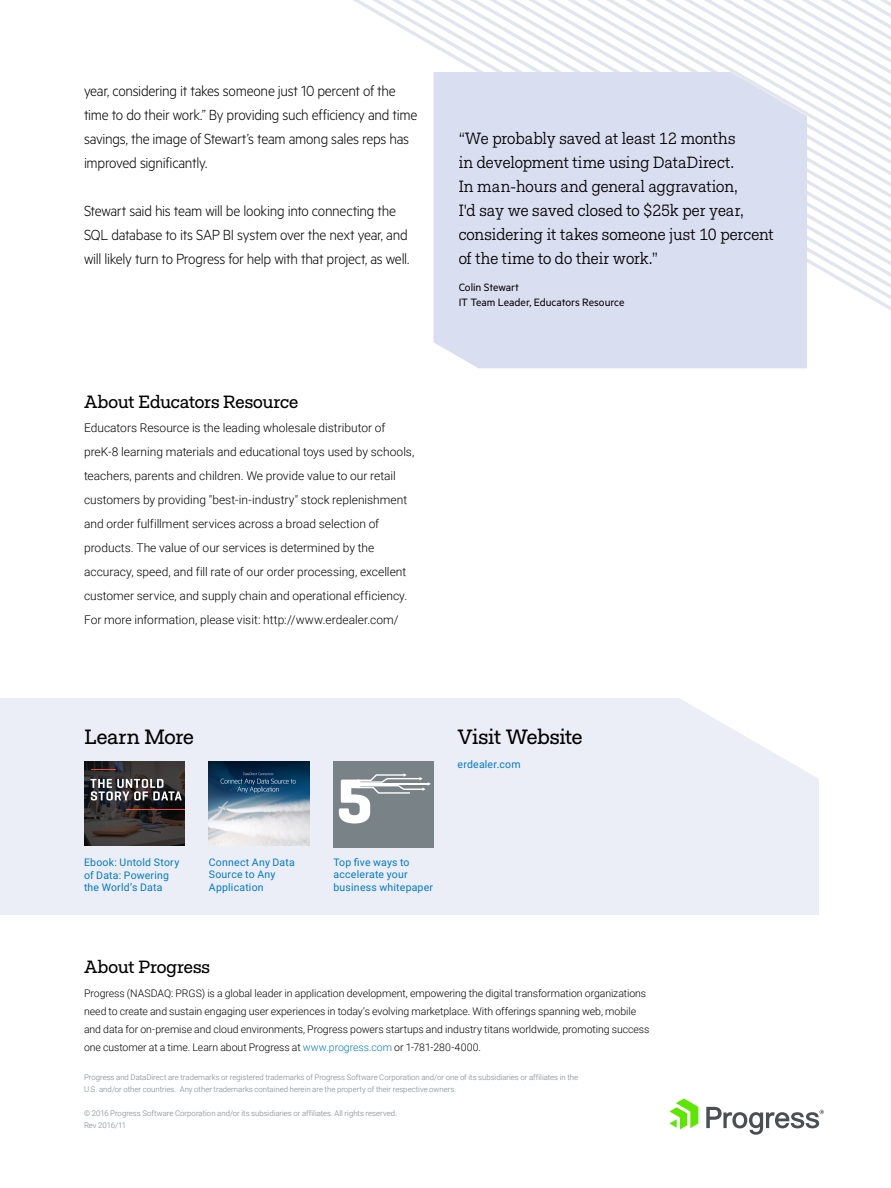
<style>
.page{position:relative;width:891px;height:1188px;background:#fff}
.page>*{position:absolute;margin:0;border:0;box-sizing:border-box;transform-origin:0 0}
.Learn_More_Titles{font:21px "Fakt Slab Pro";letter-spacing:-.015em;color:#000}
.Body{font:18px "Fakt Slab Pro";letter-spacing:-.01em;color:#000}
.Body-2{font:300 16.5px/24px "Metric";letter-spacing:-.02em;color:#000;scale:.95 1}
.t1{font:16.5px/24px "Fakt Slab Pro Blond";letter-spacing:-.005em;color:#000;scale:.95 1}
.Body-3{font:300 12px/24px "Roboto";color:#000}
.t2{font:12px/15px "Metric";letter-spacing:-.005em;color:#000}
.t3{font:300 10.5px/18px "Roboto";letter-spacing:-.005em;color:#000}
.Learn_More_Links{font:10.5px/12.6px "Roboto";letter-spacing:.02em;color:#037ac4}
.t4{font:300 7.8px/12px "Roboto";color:#788287}
.s1{color:#037ac4}
</style>
<div class="page">
<svg style="left:670px;top:1099px;width:28px;height:30px"></svg>
<svg style="left:706px;top:1107px;width:118px;height:28px"></svg>
<svg style="left:353px;top:0;width:538px;height:342px"></svg>
<div style="left:434px;top:72px;width:373px;height:296px;background:#d9def0"></div>
<div style="left:0;top:698px;width:818px;height:217px;background:#eceef7"></div>
<svg style="left:680px;top:698px;width:139px;height:85px"></svg>
<img style="left:209px;top:761px;width:101px;height:85px">
<svg style="left:84px;top:761px;width:101px;height:85px;background:#332f2e"></svg>
<svg style="left:91px;top:769px;width:25px;height:1px"></svg>
<hr style="left:126px;top:809px;width:59px;height:1px;background:#f05022">
<svg style="left:90px;top:779px;width:92px;height:22px;background:#69686a"></svg>
<div style="left:333px;top:761px;width:101px;height:86px;background:#788287"></div>
<svg style="left:339px;top:773px;width:92px;height:50px"></svg>
<p class="Body-2" style="left:84px;top:78px;width:353px">year, considering it takes someone just 10 percent of the time to do their work.” By providing such efficiency and time savings, the image of Stewart’s team among sales reps has improved significantly.</p>
<p class="Body-2" style="left:84px;top:198px;width:344px">Stewart said his team will be looking into connecting the<br>SQL database to its SAP BI system over the next year, and will likely turn to Progress for help with that project, as well.</p>
<p class="Body" style="left:84px;top:390px;width:216px">About Educators Resource</p>
<p class="Body-3" style="left:84px;top:415px;width:332px">Educators Resource is the leading wholesale distributor of preK-8 learning materials and educational toys used by schools, teachers, parents and children. We provide value to our retail customers by providing "best-in-industry" stock replenishment and order fulfillment services across a broad selection of products. The value of our services is determined by the accuracy, speed, and fill rate of our order processing, excellent customer service, and supply chain and operational efficiency.<br>For more information, please visit: http://www.erdealer.com/</p>
<h3 class="t1" style="left:459px;top:126px;width:333px">“We probably saved at least 12 months<br>in development time using DataDirect.<br>In man-hours and general aggravation,<br>I'd say we saved closed to $25k per year, considering it takes someone just 10 percent of the time to do their work.”</h3>
<p class="t2" style="left:459px;top:279px;width:167px">Colin Stewart<br>IT Team Leader, Educators Resource</p>
<p class="Learn_More_Titles" style="left:84px;top:723px;width:111px">Learn More</p>
<p class="Learn_More_Links" style="left:84px;top:856px;width:97px">Ebook: Untold Story of Data: Powering the World’s Data</p>
<p class="Learn_More_Links" style="left:209px;top:855px;width:88px">Connect Any Data<br>Source to Any</p>
<p class="Learn_More_Links" style="left:209px;top:880px;width:56px">Application</p>
<p class="Learn_More_Titles" style="left:458px;top:723px;width:127px">Visit Website</p>
<p class="Learn_More_Links" style="left:458px;top:758px;width:65px">erdealer.com</p>
<p class="Learn_More_Links" style="left:334px;top:855px;width:101px">Top five ways to accelerate your business whitepaper</p>
<p class="Body" style="left:84px;top:954px;width:128px">About Progress</p>
<p class="t3" style="left:84px;top:983px;width:567px">Progress (NASDAQ: PRGS) is a global leader in application development, empowering the digital transformation organizations need to create and sustain engaging user experiences in today’s evolving marketplace. With offerings spanning web, mobile and data for on-premise and cloud environments, Progress powers startups and industry titans worldwide, promoting success one customer at a time. Learn about Progress at <span class="s1">www.progress.com</span> or 1-781-280-4000.</p>
<p class="t4" style="left:84px;top:1071px;width:496px">Progress and DataDirect are trademarks or registered trademarks of Progress Software Corporation and/or one of its subsidiaries or affiliates in the<br>U.S. and/or other countries. Any other trademarks contained herein are the property of their respective owners.</p>
<p class="t4" style="left:84px;top:1107px;width:315px">© 2016 Progress Software Corporation and/or its subsidiaries or affiliates. All rights reserved.<br>Rev 2016/11</p>
</div>
